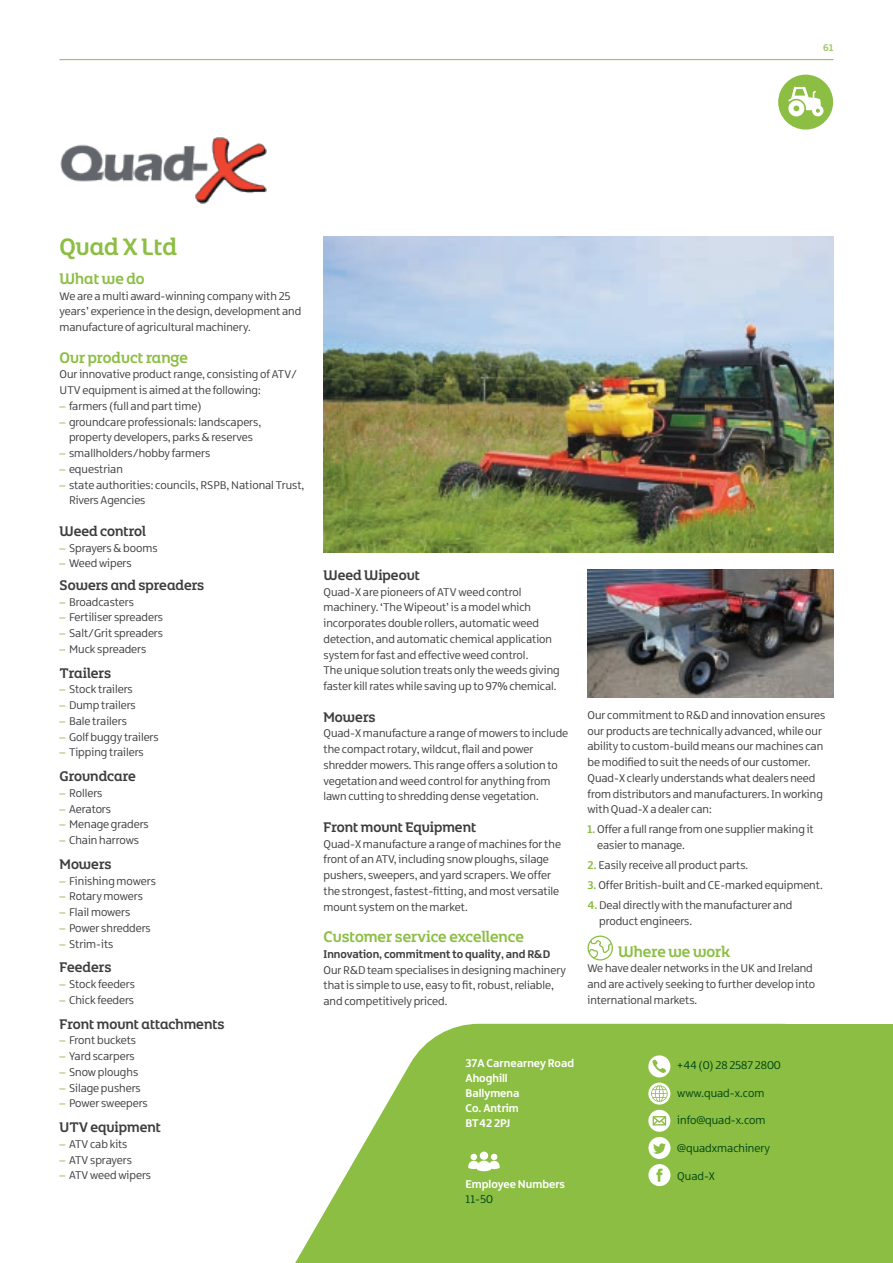
<style>
.page{position:relative;width:893px;height:1263px;background:#fff}
.page>*{position:absolute;margin:0;border:0;box-sizing:border-box;transform-origin:0 0}
.t1{font:25.5px "Northern Ireland Headline";color:#8cbe44}
.t2{font:16.5px "Northern Ireland Headline";color:#8cbe44}
.t3{font:15px "Northern Ireland Headline";color:#3e3e3f}
.t4{font:12px/15.8px "Northern Ireland";color:#3e3e3f}
.t5{font:12px "Northern Ireland";color:#004713}
.t6{font:700 12px/15.1px "Northern Ireland";color:#fff}
.t7{font:700 12px "Northern Ireland";color:#3e3e3f}
.t8{font:700 10.5px "Northern Ireland";color:#a2c966}
.s1{color:#8cbe44}
.s2{font-weight:700;color:#8cbe44}
</style>
<div class="page">
<hr style="left:60px;top:59px;width:773px;height:1px;background:#98c452">
<svg style="left:295px;top:1024px;width:349px;height:239px;fill:#8cbe44"></svg>
<div style="left:644px;top:1024px;width:249px;height:239px;background:#8cbe44"></div>
<svg style="left:480px;top:1151px;width:8px;height:9px"></svg>
<svg style="left:468px;top:1154px;width:32px;height:17px"></svg>
<svg style="left:648px;top:1055px;width:22px;height:49px"></svg>
<img style="left:60px;top:137px;width:206px;height:67px">
<svg style="left:648px;top:1110px;width:22px;height:76px"></svg>
<svg style="left:587px;top:935px;width:26px;height:25px"></svg>
<img style="left:323px;top:236px;width:510px;height:317px">
<img style="left:587px;top:570px;width:246px;height:127px">
<svg style="left:778px;top:75px;width:55px;height:55px"></svg>
<p class="t8" style="left:823px;top:40px;width:12px">61</p>
<h1 class="t1" style="left:60px;top:231px;width:119px">Quad X Ltd</h1>
<h2 class="t2" style="left:60px;top:268px;width:87px">What we do</h2>
<p class="t4" style="left:60px;top:288px;width:243px">We are a multi award-winning company with 25 years’ experience in the design, development and manufacture of agricultural machinery.</p>
<h2 class="t2" style="left:60px;top:347px;width:130px">Our product range</h2>
<p class="t4" style="left:60px;top:367px;width:239px">Our innovative product range, consisting of ATV/<br>UTV equipment is aimed at the following:</p>
<p class="t4" style="left:60px;top:398px;width:144px"><span class="s1">–</span> farmers (full and part time)</p>
<p class="t4" style="left:60px;top:414px;width:203px;text-align:center"><span class="s1">–</span> groundcare professionals: landscapers, property developers, parks &amp; reserves</p>
<p class="t4" style="left:60px;top:445px;width:152px"><span class="s1">–</span> smallholders/hobby farmers</p>
<p class="t4" style="left:60px;top:461px;width:65px"><span class="s1">–</span> equestrian</p>
<p class="t4" style="left:69px;top:477px;width:237px;text-indent:-10px"><span class="s1">–</span> state authorities: councils, RSPB, National Trust,<br>Rivers Agencies</p>
<p class="t3" style="left:60px;top:521px;width:88px">Weed control</p>
<p class="t4" style="left:60px;top:540px;width:100px"><span class="s1">–</span> Sprayers &amp; booms</p>
<p class="t4" style="left:60px;top:556px;width:74px"><span class="s1">–</span> Weed wipers</p>
<p class="t3" style="left:60px;top:575px;width:146px">Sowers and spreaders</p>
<p class="t4" style="left:60px;top:594px;width:76px"><span class="s1">–</span> Broadcasters</p>
<p class="t4" style="left:60px;top:610px;width:105px"><span class="s1">–</span> Fertiliser spreaders</p>
<p class="t4" style="left:60px;top:625px;width:105px"><span class="s1">–</span> Salt/Grit spreaders</p>
<p class="t4" style="left:60px;top:641px;width:88px"><span class="s1">–</span> Muck spreaders</p>
<p class="t3" style="left:60px;top:663px;width:53px">Trailers</p>
<p class="t4" style="left:60px;top:682px;width:75px"><span class="s1">–</span> Stock trailers</p>
<p class="t4" style="left:60px;top:697px;width:78px"><span class="s1">–</span> Dump trailers</p>
<p class="t4" style="left:60px;top:713px;width:69px"><span class="s1">–</span> Bale trailers</p>
<p class="t4" style="left:60px;top:729px;width:101px"><span class="s1">–</span> Golf buggy trailers</p>
<p class="t4" style="left:60px;top:745px;width:86px"><span class="s1">–</span> Tipping trailers</p>
<p class="t3" style="left:60px;top:767px;width:78px">Groundcare</p>
<p class="t4" style="left:60px;top:785px;width:44px"><span class="s1">–</span> Rollers</p>
<p class="t4" style="left:60px;top:801px;width:53px"><span class="s1">–</span> Aerators</p>
<p class="t4" style="left:60px;top:817px;width:91px"><span class="s1">–</span> Menage graders</p>
<p class="t4" style="left:60px;top:832px;width:81px"><span class="s1">–</span> Chain harrows</p>
<p class="t3" style="left:60px;top:854px;width:54px">Mowers</p>
<p class="t4" style="left:60px;top:873px;width:98px"><span class="s1">–</span> Finishing mowers</p>
<p class="t4" style="left:60px;top:889px;width:85px"><span class="s1">–</span> Rotary mowers</p>
<p class="t4" style="left:60px;top:904px;width:72px"><span class="s1">–</span> Flail mowers</p>
<p class="t4" style="left:60px;top:920px;width:93px"><span class="s1">–</span> Power shredders</p>
<p class="t4" style="left:60px;top:936px;width:55px"><span class="s1">–</span> Strim-its</p>
<p class="t3" style="left:60px;top:958px;width:53px">Feeders</p>
<p class="t4" style="left:60px;top:976px;width:77px"><span class="s1">–</span> Stock feeders</p>
<p class="t4" style="left:60px;top:992px;width:76px"><span class="s1">–</span> Chick feeders</p>
<p class="t3" style="left:60px;top:1014px;width:167px">Front mount attachments</p>
<p class="t4" style="left:60px;top:1033px;width:78px"><span class="s1">–</span> Front buckets</p>
<p class="t4" style="left:60px;top:1048px;width:77px"><span class="s1">–</span> Yard scarpers</p>
<p class="t4" style="left:60px;top:1064px;width:80px"><span class="s1">–</span> Snow ploughs</p>
<p class="t4" style="left:60px;top:1080px;width:83px"><span class="s1">–</span> Silage pushers</p>
<p class="t4" style="left:60px;top:1096px;width:90px"><span class="s1">–</span> Power sweepers</p>
<p class="t3" style="left:60px;top:1118px;width:103px">UTV equipment</p>
<p class="t4" style="left:60px;top:1136px;width:70px"><span class="s1">–</span> ATV cab kits</p>
<p class="t4" style="left:60px;top:1152px;width:74px"><span class="s1">–</span> ATV sprayers</p>
<p class="t4" style="left:60px;top:1168px;width:93px"><span class="s1">–</span> ATV weed wipers</p>
<p class="t3" style="left:323px;top:565px;width:98px">Weed Wipeout</p>
<p class="t4" style="left:323px;top:584px;width:238px">Quad-X are pioneers of ATV weed control machinery. ‘The Wipeout’ is a model which incorporates double rollers, automatic weed detection, and automatic chemical application system for fast and effective weed control.<br>The unique solution treats only the weeds giving faster kill rates while saving up to 97% chemical.</p>
<p class="t3" style="left:323px;top:707px;width:54px">Mowers</p>
<p class="t4" style="left:323px;top:726px;width:246px">Quad-X manufacture a range of mowers to include the compact rotary, wildcut, flail and power shredder mowers. This range offers a solution to vegetation and weed control for anything from lawn cutting to shredding dense vegetation.</p>
<p class="t3" style="left:323px;top:817px;width:154px">Front mount Equipment</p>
<p class="t4" style="left:323px;top:836px;width:239px">Quad-X manufacture a range of machines for the front of an ATV, including snow ploughs, silage pushers, sweepers, and yard scrapers. We offer the strongest, fastest-fitting, and most versatile mount system on the market.</p>
<h2 class="t2" style="left:323px;top:926px;width:202px">Customer service excellence</h2>
<p class="t7" style="left:323px;top:946px;width:228px">Innovation, commitment to quality, and R&amp;D</p>
<p class="t4" style="left:323px;top:962px;width:244px">Our R&amp;D team specialises in designing machinery that is simple to use, easy to fit, robust, reliable, and competitively priced.</p>
<p class="t4" style="left:587px;top:707px;width:239px">Our commitment to R&amp;D and innovation ensures our products are technically advanced, while our ability to custom-build means our machines can be modified to suit the needs of our customer.<br>Quad-X clearly understands what dealers need from distributors and manufacturers. In working with Quad-X a dealer can:</p>
<p class="t4" style="left:597px;top:822px;width:218px;text-indent:-10px"><span class="s2">1.</span>Offer a full range from one supplier making it easier to manage.</p>
<p class="t4" style="left:587px;top:855px;width:237px;line-height:20px"><span class="s2">2.</span> Easily receive all product parts.<br><span class="s2">3.</span>Offer British-built and CE-marked equipment.<br><span class="s2">4.</span>Deal directly with the manufacturer and</p>
<p class="t4" style="left:599px;top:913px;width:94px">product engineers.</p>
<h2 class="t2" style="left:618px;top:940px;width:114px">Where we work</h2>
<p class="t4" style="left:587px;top:960px;width:229px">We have dealer networks in the UK and Ireland and are actively seeking to further develop into international markets.</p>
<p class="t6" style="left:465px;top:1055px;width:110px">37A Carnearney Road<br>Ahoghill<br>Ballymena<br>Co. Antrim<br>BT42 2PJ</p>
<p class="t5" style="left:677px;top:1058px;width:105px">+44 (0) 28 2587 2800</p>
<p class="t5" style="left:677px;top:1086px;width:89px">www.quad-x.com</p>
<p class="t5" style="left:677px;top:1113px;width:90px">info@quad-x.com</p>
<p class="t5" style="left:677px;top:1141px;width:94px">@quadxmachinery</p>
<p class="t5" style="left:677px;top:1169px;width:39px">Quad-X</p>
<p class="t6" style="left:465px;top:1176px;width:101px">Employee Numbers</p>
<p class="t5" style="left:465px;top:1192px;width:29px">11-50</p>
</div>
